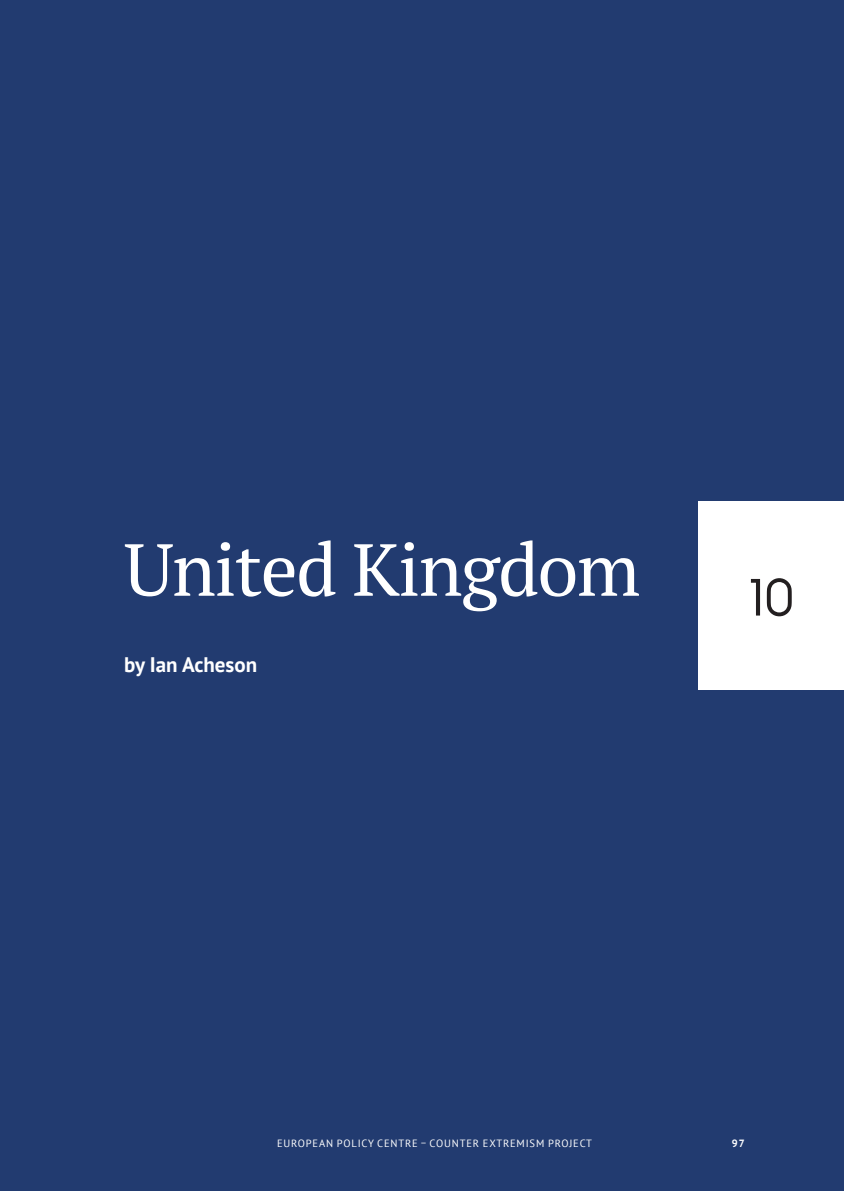
<style>
.page{position:relative;width:844px;height:1191px;background:#fff}
.page>*{position:absolute;margin:0;border:0;box-sizing:border-box;transform-origin:0 0}
.t1{font:73.5px "PT Serif";letter-spacing:-.02em;color:#fff}
.t2{font:52.5px "Hurme Geometric Sans 3";color:#231f20}
.t3{font:700 21px "PT Sans";color:#fff}
.t4{font:10.5px "PT Sans";letter-spacing:.08em;color:#fff}
.t5{font:700 10.5px "PT Sans";color:#fff}
.s1{font-family:"PT Sans";font-size:47.25px}
</style>
<div class="page">
<div style="left:0;top:0;width:843px;height:1191px;background:#223b70"></div>
<div style="left:698px;top:501px;width:145px;height:189px;background:#fff"></div>
<h1 class="t1" style="left:124px;top:522px;width:517px">United Kingdom</h1>
<h3 class="t3" style="left:124px;top:650px;width:135px">by Ian Acheson</h3>
<h2 class="t2" style="left:748px;top:560px;width:57px">10<span class="s1">1.</span></h2>
<p class="t4" style="left:277px;top:1136px;width:316px">EUROPEAN POLICY CENTRE – COUNTER EXTREMISM PROJECT</p>
<p class="t5" style="left:731px;top:1136px;width:14px">97</p>
</div>
